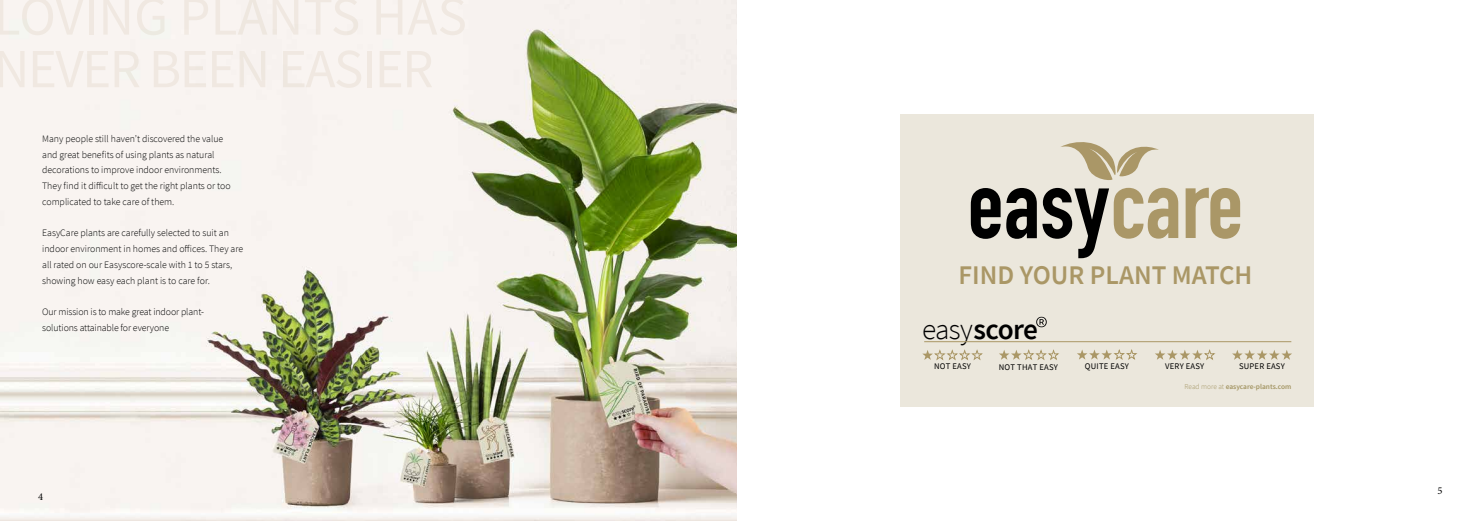
<style>
.page{position:relative;width:1474px;height:521px;background:#fff}
.page>*{position:absolute;margin:0;border:0;box-sizing:border-box;transform-origin:0 0}
.t1{font:600 29.22px "Source Sans Pro";letter-spacing:-.025em;color:#000}
.t2{font:600 26.86px "Source Sans Pro";color:#aa9766}
.t3{font:10.5px "Minion Pro";color:#000}
.t4{font:300 9.8px/15.8px "Source Sans Pro";color:#000101}
.t5{font:8.58px "Source Sans Pro";letter-spacing:.02em;color:#000}
.t6{font:600 7.35px "Source Sans Pro";color:#a49664}
.s1{font-weight:300}
</style>
<div class="page">
<div style="left:900px;top:114px;width:414px;height:293px;background:#ebe7dc"></div>
<svg style="left:970px;top:188px;width:30px;height:51px"></svg>
<svg style="left:1006px;top:188px;width:30px;height:51px"></svg>
<svg style="left:1042px;top:188px;width:136px;height:70px"></svg>
<svg style="left:1061px;top:142px;width:97px;height:38px"></svg>
<svg style="left:1185px;top:188px;width:55px;height:51px"></svg>
<svg style="left:1036px;top:317px;width:10px;height:10px"></svg>
<svg style="left:922px;top:349px;width:61px;height:12px"></svg>
<svg style="left:999px;top:349px;width:60px;height:11px"></svg>
<svg style="left:1077px;top:349px;width:60px;height:11px"></svg>
<svg style="left:1155px;top:349px;width:60px;height:11px"></svg>
<svg style="left:1232px;top:350px;width:60px;height:10px"></svg>
<hr style="left:924px;top:341px;width:367px;height:1px;background:#aa9766">
<img style="left:0;top:0;width:737px;height:521px">
<p class="t4" style="left:42px;top:131px;width:190px">Many people still haven’t discovered the value and great benefits of using plants as natural decorations to improve indoor environments.<br>They find it difficult to get the right plants or too complicated to take care of them.</p>
<p class="t4" style="left:42px;top:225px;width:202px">EasyCare plants are carefully selected to suit an indoor environment in homes and offices. They are all rated on our Easyscore-scale with 1 to 5 stars, showing how easy each plant is to care for.</p>
<p class="t4" style="left:42px;top:304px;width:163px">Our mission is to make great indoor plant&shy;solutions attainable for everyone</p>
<p class="t3" style="left:38px;top:490px;width:7px">4</p>
<h2 class="t2" style="left:958px;top:258px;width:295px">FIND YOUR PLANT MATCH</h2>
<h1 class="t1" style="left:922px;top:310px;width:118px"><span class="s1">easy</span>score</h1>
<p class="t5" style="left:934px;top:361px;width:38px">NOT EASY</p>
<p class="t5" style="left:998px;top:361px;width:61px">NOT THAT EASY</p>
<p class="t5" style="left:1084px;top:361px;width:46px">QUITE EASY</p>
<p class="t5" style="left:1165px;top:361px;width:41px">VERY EASY</p>
<p class="t5" style="left:1238px;top:361px;width:47px">SUPER EASY</p>
<p class="t6" style="left:1184px;top:382px;width:108px"><span class="s1">Read more at</span> easycare-plants.com</p>
<p class="t3" style="left:1437px;top:483px;width:7px">5</p>
</div>
